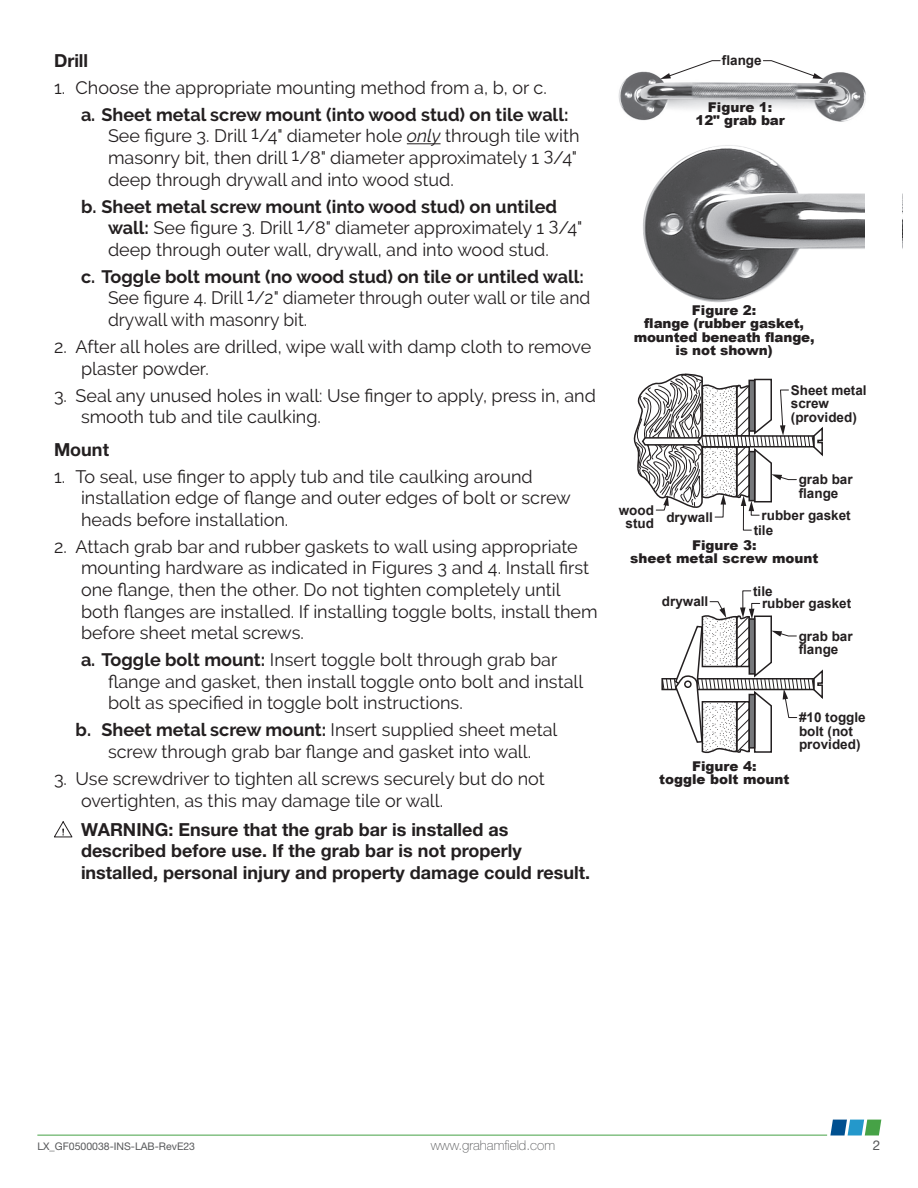
<style>
.page{position:relative;width:918px;height:1188px;background:#fff}
.page>*{position:absolute;margin:0;border:0;box-sizing:border-box;transform-origin:0 0}
.t1{font:18px/21.6px "Raleway";color:#231f20}
.t2{font:700 18px/21.6px "Helvetica Neue LT Std";color:#231f20}
.t3{font:700 18px "Raleway";color:#231f20}
.t4{font:700 13.5px/13.5px "Arial";color:#231f20}
.t5{font:900 13.5px/13.5px "Arial";color:#231f20;text-align:center}
.t6{font:100 13.5px "Helvetica Neue LT Std";color:#57585a}
.t7{font:13.5px "Helvetica Neue LT Std";color:#57585a}
.t8{font:10.5px "Helvetica Neue LT Std";color:#57585a}
.s1{font-weight:700}
.s2{font-style:italic}
</style>
<div class="page">
<img style="left:643px;top:145px;width:222px;height:158px">
<img style="left:618px;top:71px;width:248px;height:51px">
<svg style="left:660px;top:60px;width:61px;height:19px"></svg>
<svg style="left:763px;top:60px;width:60px;height:19px"></svg>
<svg style="left:662px;top:590px;width:161px;height:164px"></svg>
<svg style="left:633px;top:373px;width:190px;height:158px"></svg>
<hr style="left:407px;top:143px;width:34px;height:1px;background:#231f20">
<svg style="left:54px;top:821px;width:18px;height:16px"></svg>
<hr style="left:37px;top:1135px;width:790px;height:1px;background:#46a246">
<svg style="left:830px;top:1120px;width:51px;height:16px"></svg>
<p class="t2" style="left:54px;top:49px;width:36px">Drill</p>
<p class="t1" style="left:54px;top:77px;width:494px">1. Choose the appropriate mounting method from a, b, or c.</p>
<p class="t1" style="left:108px;top:104px;width:473px;text-indent:-27px"><span class="s1">a. Sheet metal screw mount (into wood stud) on tile wall:<br></span>See figure 3. Drill 1/4" diameter hole <span class="s2">only</span> through tile with masonry bit, then drill 1/8" diameter approximately 1 3/4" deep through drywall and into wood stud.</p>
<p class="t1" style="left:108px;top:195px;width:476px;text-indent:-27px"><span class="s1">b. Sheet metal screw mount (into wood stud) on untiled wall:</span> See figure 3. Drill 1/8" diameter approximately 1 3/4" deep through outer wall, drywall, and into wood stud.</p>
<p class="t3" style="left:81px;top:266px;width:504px">c. Toggle bolt mount (no wood stud) on tile or untiled wall:</p>
<p class="t1" style="left:108px;top:287px;width:484px">See figure 4. Drill 1/2" diameter through outer wall or tile and drywall with masonry bit.</p>
<p class="t1" style="left:81px;top:336px;width:512px;text-indent:-27px">2. After all holes are drilled, wipe wall with damp cloth to remove plaster powder.</p>
<p class="t1" style="left:81px;top:384px;width:516px;text-indent:-27px">3. Seal any unused holes in wall: Use finger to apply, press in, and smooth tub and tile caulking.</p>
<p class="t2" style="left:54px;top:438px;width:57px">Mount</p>
<p class="t1" style="left:81px;top:465px;width:491px;text-indent:-27px">1. To seal, use finger to apply tub and tile caulking around installation edge of flange and outer edges of bolt or screw heads before installation.</p>
<p class="t1" style="left:81px;top:536px;width:518px;text-indent:-27px">2. Attach grab bar and rubber gaskets to wall using appropriate mounting hardware as indicated in Figures 3 and 4. Install first one flange, then the other. Do not tighten completely until both flanges are installed. If installing toggle bolts, install them before sheet metal screws.</p>
<p class="t1" style="left:108px;top:649px;width:477px;text-indent:-27px"><span class="s1">a. Toggle bolt mount:</span> Insert toggle bolt through grab bar flange and gasket, then install toggle onto bolt and install bolt as specified in toggle bolt instructions.</p>
<p class="t1" style="left:76px;top:719px;width:483px;text-align:center"><span class="s1">b. Sheet metal screw mount:</span> Insert supplied sheet metal screw through grab bar flange and gasket into wall.</p>
<p class="t1" style="left:81px;top:768px;width:465px;text-indent:-27px">3. Use screwdriver to tighten all screws securely but do not overtighten, as this may damage tile or wall.</p>
<p class="t2" style="left:81px;top:818px;width:511px">WARNING: Ensure that the grab bar is installed as described before use. If the grab bar is not properly installed, personal injury and property damage could result.</p>
<p class="t4" style="left:722px;top:54px;width:41px">flange</p>
<p class="t5" style="left:696px;top:100px;width:91px">Figure 1:<br>12" grab bar</p>
<p class="t5" style="left:634px;top:303px;width:182px">Figure 2:<br>flange (rubber gasket, mounted beneath flange, is not shown)</p>
<p class="t4" style="left:791px;top:384px;width:77px">Sheet metal screw (provided)</p>
<p class="t4" style="left:619px;top:504px;width:37px;text-align:center">wood stud</p>
<p class="t4" style="left:666px;top:511px;width:48px">drywall</p>
<p class="t4" style="left:799px;top:473px;width:56px">grab bar flange</p>
<p class="t4" style="left:762px;top:509px;width:91px">rubber gasket</p>
<p class="t4" style="left:754px;top:524px;width:21px">tile</p>
<p class="t5" style="left:630px;top:538px;width:190px">Figure 3:<br>sheet metal screw mount</p>
<p class="t4" style="left:662px;top:595px;width:48px">drywall</p>
<p class="t4" style="left:762px;top:585px;width:91px;line-height:12.6px;text-indent:-9px">tile<br>rubber gasket</p>
<p class="t4" style="left:799px;top:630px;width:56px">grab bar flange</p>
<p class="t5" style="left:659px;top:759px;width:132px">Figure 4:<br>toggle bolt mount</p>
<p class="t4" style="left:799px;top:711px;width:68px">#10 toggle bolt (not provided)</p>
<p class="t8" style="left:37px;top:1140px;width:159px">LX_GF0500038-INS-LAB-RevE23</p>
<p class="t6" style="left:431px;top:1138px;width:126px">www.grahamfield.com</p>
<p class="t7" style="left:873px;top:1137px;width:9px">2</p>
</div>
